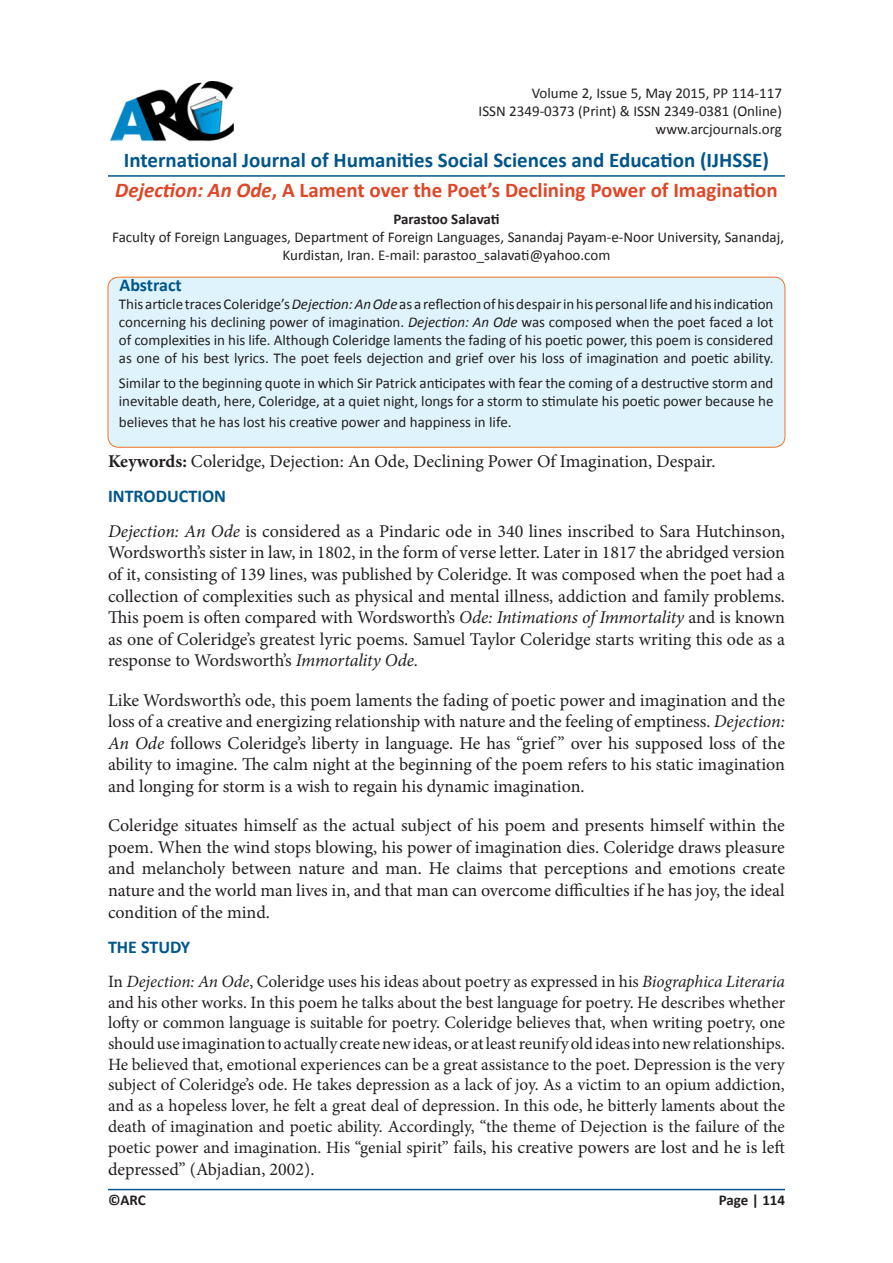
<style>
.page{position:relative;width:893px;height:1263px;background:#fff}
.page>*{position:absolute;margin:0;border:0;box-sizing:border-box;transform-origin:0 0}
.t1{font:700 21px "Calibri";color:#00568b}
.t2{font:700 21px "Calibri";color:#de4727}
.t3{font:18px/21.6px "Minion Pro";color:#231f20;text-align:justify}
.t4{font:700 18px "Calibri";color:#00568b}
.t5{font:17.25px/20.9px "Minion Pro";color:#231f20;text-align:justify}
.t6{font:15px/18px "Calibri";color:#231f20;text-align:center}
.t7{font:700 15px "Calibri";letter-spacing:-.005em;color:#231f20}
.s1{font-style:italic}
.s2{font-weight:700}
.s3{font-size:18px}
</style>
<div class="page">
<hr style="left:108px;top:1189px;width:677px;height:1px;background:#00568b">
<hr style="left:108px;top:175px;width:677px;height:2px;background:#00568b">
<img style="left:111px;top:81px;width:123px;height:61px">
<div style="left:108px;top:277px;width:677px;height:170px;background:#dff3fc;border-radius:11px"></div>
<div style="left:108px;top:277px;width:677px;height:171px;border:1px solid #f37123;border-radius:11px"></div>
<p class="t6" style="left:532px;top:84px;width:252px">Volume 2, Issue 5, May 2015, PP 114-117</p>
<p class="t6" style="left:479px;top:102px;width:305px">ISSN 2349-0373 (Print) &amp; ISSN 2349-0381 (Online)</p>
<p class="t6" style="left:655px;top:120px;width:128px">www.arcjournals.org</p>
<p class="t1" style="left:124px;top:147px;width:647px">International Journal of Humanities Social Sciences and Education (IJHSSE)</p>
<p class="t2" style="left:115px;top:177px;width:664px"><span class="s1">Dejection: An Ode</span>, A Lament over the Poet’s Declining Power of Imagination</p>
<p class="t7" style="left:393px;top:209px;width:108px">Parastoo Salavati</p>
<p class="t6" style="left:112px;top:228px;width:673px">Faculty of Foreign Languages, Department of Foreign Languages, Sanandaj Payam-e-Noor University, Sanandaj,<br>Kurdistan, Iran. E-mail: parastoo_salavati@yahoo.com</p>
<p class="t4" style="left:119px;top:274px;width:64px">Abstract</p>
<p class="t6" style="left:119px;top:295px;width:656px;text-align:justify">This article traces Coleridge’s <span class="s1">Dejection: An Ode</span> as a reflection of his despair in his personal life and his indication concerning his declining power of imagination. <span class="s1">Dejection: An Ode</span> was composed when the poet faced a lot of complexities in his life. Although Coleridge laments the fading of his poetic power, this poem is considered as one of his best lyrics. The poet feels dejection and grief over his loss of imagination and poetic ability.</p>
<p class="t6" style="left:119px;top:374px;width:656px;text-align:left">Similar to the beginning quote in which Sir Patrick anticipates with fear the coming of a destructive storm and inevitable death, here, Coleridge, at a quiet night, longs for a storm to stimulate his poetic power because he</p>
<p class="t6" style="left:119px;top:413px;width:394px">believes that he has lost his creative power and happiness in life.</p>
<p class="t3" style="left:108px;top:450px;width:609px"><span class="s2">Keywords:</span> Coleridge, Dejection: An Ode, Declining Power Of Imagination, Despair.</p>
<p class="t4" style="left:108px;top:484px;width:120px">INTRODUCTION</p>
<p class="t3" style="left:108px;top:520px;width:678px"><span class="s1">Dejection: An Ode</span> is considered as a Pindaric ode in 340 lines inscribed to Sara Hutchinson, Wordsworth’s sister in law, in 1802, in the form of verse letter. Later in 1817 the abridged version of it, consisting of 139 lines, was published by Coleridge. It was composed when the poet had a collection of complexities such as physical and mental illness, addiction and family problems.<br>This poem is often compared with Wordsworth’s <span class="s1">Ode: Intimations of Immortality</span> and is known as one of Coleridge’s greatest lyric poems. Samuel Taylor Coleridge starts writing this ode as a response to Wordsworth’s <span class="s1">Immortality Ode.</span></p>
<p class="t3" style="left:108px;top:689px;width:679px">Like Wordsworth’s ode, this poem laments the fading of poetic power and imagination and the loss of a creative and energizing relationship with nature and the feeling of emptiness. <span class="s1">Dejection:<br>An Ode</span> follows Coleridge’s liberty in language. He has “grief ” over his supposed loss of the ability to imagine. The calm night at the beginning of the poem refers to his static imagination and longing for storm is a wish to regain his dynamic imagination.</p>
<p class="t3" style="left:108px;top:815px;width:678px">Coleridge situates himself as the actual subject of his poem and presents himself within the poem. When the wind stops blowing, his power of imagination dies. Coleridge draws pleasure and melancholy between nature and man. He claims that perceptions and emotions create nature and the world man lives in, and that man can overcome difficulties if he has joy, the ideal condition of the mind.</p>
<p class="t4" style="left:108px;top:935px;width:84px">THE STUDY</p>
<p class="t5" style="left:108px;top:971px;width:679px">In <span class="s1">Dejection: An Ode</span>, Coleridge uses his ideas about poetry as expressed in his <span class="s1">Biographica Literaria </span>and his other works. In this poem he talks about the best language for poetry. He describes whether lofty or common language is suitable for poetry. Coleridge believes that, when writing poetry, one should use imagination to actually create new ideas, or at least reunify old ideas into new relationships.<br>He believed that, emotional experiences can be a great assistance to the poet. Depression is the very subject of Coleridge’s ode. He takes depression as a lack of joy. As a victim to an opium addiction, and as a hopeless lover, he felt a great deal of depression. In this ode, he bitterly laments about the death of imagination and poetic ability. Accordingly, “the theme of Dejection is the failure of the poetic power and imagination. His “genial spirit” <span class="s3">fails, his creative powers are lost and he is left</span></p>
<p class="t3" style="left:108px;top:1158px;width:208px">depressed” (Abjadian, 2002).</p>
<p class="t7" style="left:108px;top:1191px;width:39px">©ARC</p>
<p class="t7" style="left:719px;top:1191px;width:68px">Page | 114</p>
</div>
